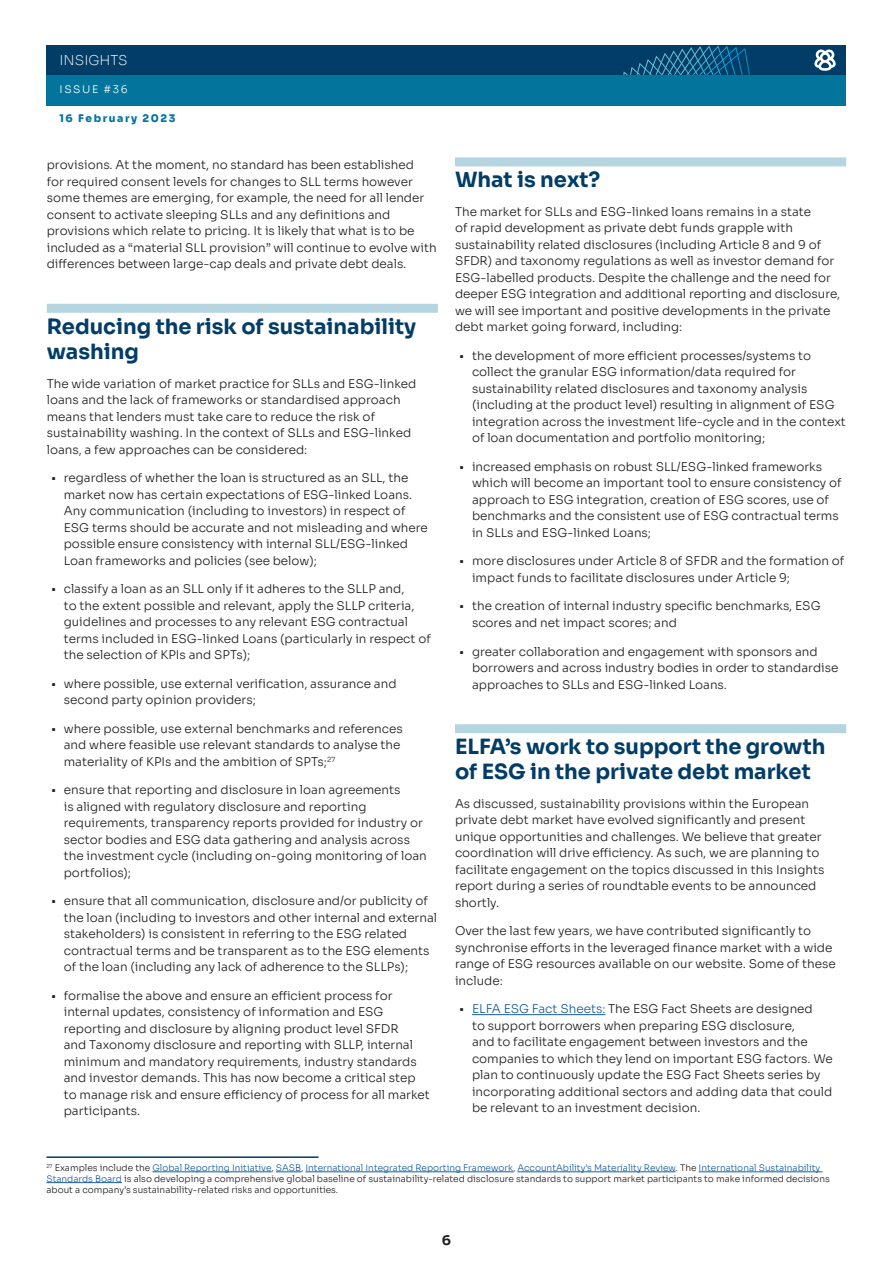
<style>
.page{position:relative;width:893px;height:1263px;background:#fff}
.page>*{position:absolute;margin:0;border:0;box-sizing:border-box;transform-origin:0 0}
._02_1_CROSSHEAD_01_S{font:700 21px/25.2px "Sora";color:#023d67}
.t1{font:200 13.5px "Sora";color:#fff}
._05_1_BODYTEXT_01_So{font:700 13.5px "Sora";color:#231f20}
._05_1_BODYTEXT_01_So-2{font:300 12px/16.5px "Sora";color:#231f20}
.t2{font:800 10.5px "Sora";letter-spacing:.15em;color:#03749c}
.t3{font:300 10.5px "Sora";letter-spacing:.15em;color:#fff}
._05_1_BODYTEXT_01_So-3{font:300 9px/10.8px "Sora";color:#231f20}
.s1{color:#175d9e}
</style>
<div class="page">
<div style="left:47px;top:45px;width:799px;height:30px;background:#023d67"></div>
<svg style="left:623px;top:45px;width:127px;height:30px"></svg>
<div style="left:47px;top:75px;width:799px;height:30px;background:#03749c"></div>
<div style="left:47px;top:304px;width:391px;height:9px;background:#b5d6e0"></div>
<div style="left:455px;top:157px;width:391px;height:9px;background:#b5d6e0"></div>
<div style="left:455px;top:724px;width:391px;height:9px;background:#b5d6e0"></div>
<hr style="left:472px;top:1014px;width:133px;height:1px;background:#175d9e">
<hr style="left:152px;top:1171px;width:120px;height:1px;background:#175d9e">
<svg style="left:276px;top:1171px;width:25px;height:1px"></svg>
<hr style="left:305px;top:1171px;width:208px;height:1px;background:#175d9e">
<hr style="left:517px;top:1171px;width:159px;height:1px;background:#175d9e">
<hr style="left:699px;top:1171px;width:123px;height:1px;background:#175d9e">
<hr style="left:46px;top:1182px;width:76px;height:1px;background:#175d9e">
<hr style="left:46px;top:1156px;width:273px;height:2px;background:#023d67">
<svg style="left:814px;top:50px;width:22px;height:21px"></svg>
<p class="t1" style="left:60px;top:49px;width:70px">INSIGHTS</p>
<p class="t3" style="left:60px;top:81px;width:70px">ISSUE #36</p>
<p class="t2" style="left:60px;top:109px;width:117px">16 February 2023</p>
<p class="_05_1_BODYTEXT_01_So-2" style="left:47px;top:155px;width:391px">provisions. At the moment, no standard has been established<br>for required consent levels for changes to SLL terms however some themes are emerging, for example, the need for all lender consent to activate sleeping SLLs and any definitions and provisions which relate to pricing. It is likely that what is to be included as a “material SLL provision” will continue to evolve with differences between large-cap deals and private debt deals.</p>
<p class="_02_1_CROSSHEAD_01_S" style="left:47px;top:312px;width:371px">Reducing the risk of sustainability washing</p>
<p class="_05_1_BODYTEXT_01_So-2" style="left:47px;top:374px;width:371px">The wide variation of market practice for SLLs and ESG-linked loans and the lack of frameworks or standardised approach means that lenders must take care to reduce the risk of sustainability washing. In the context of SLLs and ESG-linked loans, a few approaches can be considered:</p>
<p class="_05_1_BODYTEXT_01_So-2" style="left:64px;top:468px;width:366px;text-indent:-13px">• regardless of whether the loan is structured as an SLL, the market now has certain expectations of ESG-linked Loans.<br>Any communication (including to investors) in respect of ESG terms should be accurate and not misleading and where possible ensure consistency with internal SLL/ESG-linked Loan frameworks and policies (see below);</p>
<p class="_05_1_BODYTEXT_01_So-2" style="left:64px;top:579px;width:369px;text-indent:-13px">• classify a loan as an SLL only if it adheres to the SLLP and,<br>to the extent possible and relevant, apply the SLLP criteria, guidelines and processes to any relevant ESG contractual terms included in ESG-linked Loans (particularly in respect of the selection of KPIs and SPTs);</p>
<p class="_05_1_BODYTEXT_01_So-2" style="left:64px;top:674px;width:334px;text-indent:-13px">• where possible, use external verification, assurance and second party opinion providers;</p>
<p class="_05_1_BODYTEXT_01_So-2" style="left:64px;top:719px;width:340px;text-indent:-13px">• where possible, use external benchmarks and references and where feasible use relevant standards to analyse the materiality of KPIs and the ambition of SPTs;<sup>27</sup></p>
<p class="_05_1_BODYTEXT_01_So-2" style="left:64px;top:780px;width:365px;text-indent:-13px">• ensure that reporting and disclosure in loan agreements<br>is aligned with regulatory disclosure and reporting requirements, transparency reports provided for industry or sector bodies and ESG data gathering and analysis across the investment cycle (including on-going monitoring of loan portfolios);</p>
<p class="_05_1_BODYTEXT_01_So-2" style="left:64px;top:891px;width:375px;text-indent:-13px">• ensure that all communication, disclosure and/or publicity of the loan (including to investors and other internal and external stakeholders) is consistent in referring to the ESG related contractual terms and be transparent as to the ESG elements of the loan (including any lack of adherence to the SLLPs);</p>
<p class="_05_1_BODYTEXT_01_So-2" style="left:64px;top:986px;width:368px;text-indent:-13px">• formalise the above and ensure an efficient process for internal updates, consistency of information and ESG reporting and disclosure by aligning product level SFDR<br>and Taxonomy disclosure and reporting with SLLP, internal minimum and mandatory requirements, industry standards and investor demands. This has now become a critical step to manage risk and ensure efficiency of process for all market participants.</p>
<p class="_02_1_CROSSHEAD_01_S" style="left:455px;top:165px;width:147px">What is next?</p>
<p class="_05_1_BODYTEXT_01_So-2" style="left:455px;top:202px;width:387px">The market for SLLs and ESG-linked loans remains in a state<br>of rapid development as private debt funds grapple with sustainability related disclosures (including Article 8 and 9 of SFDR) and taxonomy regulations as well as investor demand for ESG-labelled products. Despite the challenge and the need for deeper ESG integration and additional reporting and disclosure, we will see important and positive developments in the private debt market going forward, including:</p>
<p class="_05_1_BODYTEXT_01_So-2" style="left:472px;top:346px;width:375px;text-indent:-13px">• the development of more efficient processes/systems to collect the granular ESG information/data required for sustainability related disclosures and taxonomy analysis (including at the product level) resulting in alignment of ESG integration across the investment life-cycle and in the context of loan documentation and portfolio monitoring;</p>
<p class="_05_1_BODYTEXT_01_So-2" style="left:472px;top:457px;width:371px;text-indent:-13px">• increased emphasis on robust SLL/ESG-linked frameworks which will become an important tool to ensure consistency of approach to ESG integration, creation of ESG scores, use of benchmarks and the consistent use of ESG contractual terms in SLLs and ESG-linked Loans;</p>
<p class="_05_1_BODYTEXT_01_So-2" style="left:472px;top:552px;width:374px;text-indent:-13px">• more disclosures under Article 8 of SFDR and the formation of impact funds to facilitate disclosures under Article 9;</p>
<p class="_05_1_BODYTEXT_01_So-2" style="left:472px;top:597px;width:350px;text-indent:-13px">• the creation of internal industry specific benchmarks, ESG scores and net impact scores; and</p>
<p class="_05_1_BODYTEXT_01_So-2" style="left:472px;top:642px;width:368px;text-indent:-13px">• greater collaboration and engagement with sponsors and borrowers and across industry bodies in order to standardise approaches to SLLs and ESG-linked Loans.</p>
<p class="_02_1_CROSSHEAD_01_S" style="left:455px;top:732px;width:372px">ELFA’s work to support the growth of ESG in the private debt market</p>
<p class="_05_1_BODYTEXT_01_So-2" style="left:455px;top:794px;width:371px">As discussed, sustainability provisions within the European private debt market have evolved significantly and present unique opportunities and challenges. We believe that greater coordination will drive efficiency. As such, we are planning to facilitate engagement on the topics discussed in this Insights report during a series of roundtable events to be announced shortly.</p>
<p class="_05_1_BODYTEXT_01_So-2" style="left:455px;top:922px;width:382px">Over the last few years, we have contributed significantly to synchronise efforts in the leveraged finance market with a wide range of ESG resources available on our website. Some of these include:</p>
<p class="_05_1_BODYTEXT_01_So-2" style="left:472px;top:1000px;width:362px;text-indent:-13px">• <span class="s1">ELFA ESG Fact Sheets:</span> The ESG Fact Sheets are designed<br>to support borrowers when preparing ESG disclosure,<br>and to facilitate engagement between investors and the companies to which they lend on important ESG factors. We plan to continuously update the ESG Fact Sheets series by incorporating additional sectors and adding data that could be relevant to an investment decision.</p>
<p class="_05_1_BODYTEXT_01_So-3" style="left:46px;top:1161px;width:785px"><sup>27</sup> Examples include the <span class="s1">Global Reporting Initiative</span>, <span class="s1">SASB</span>, <span class="s1">International Integrated Reporting Framework</span>, <span class="s1">AccountAbility’s Materiality Review</span>. The <span class="s1">International Sustainability<br>Standards Board</span> is also developing a comprehensive global baseline of sustainability-related disclosure standards to support market participants to make informed decisions about a company’s sustainability-related risks and opportunities.</p>
<p class="_05_1_BODYTEXT_01_So" style="left:442px;top:1228px;width:11px">6</p>
</div>
